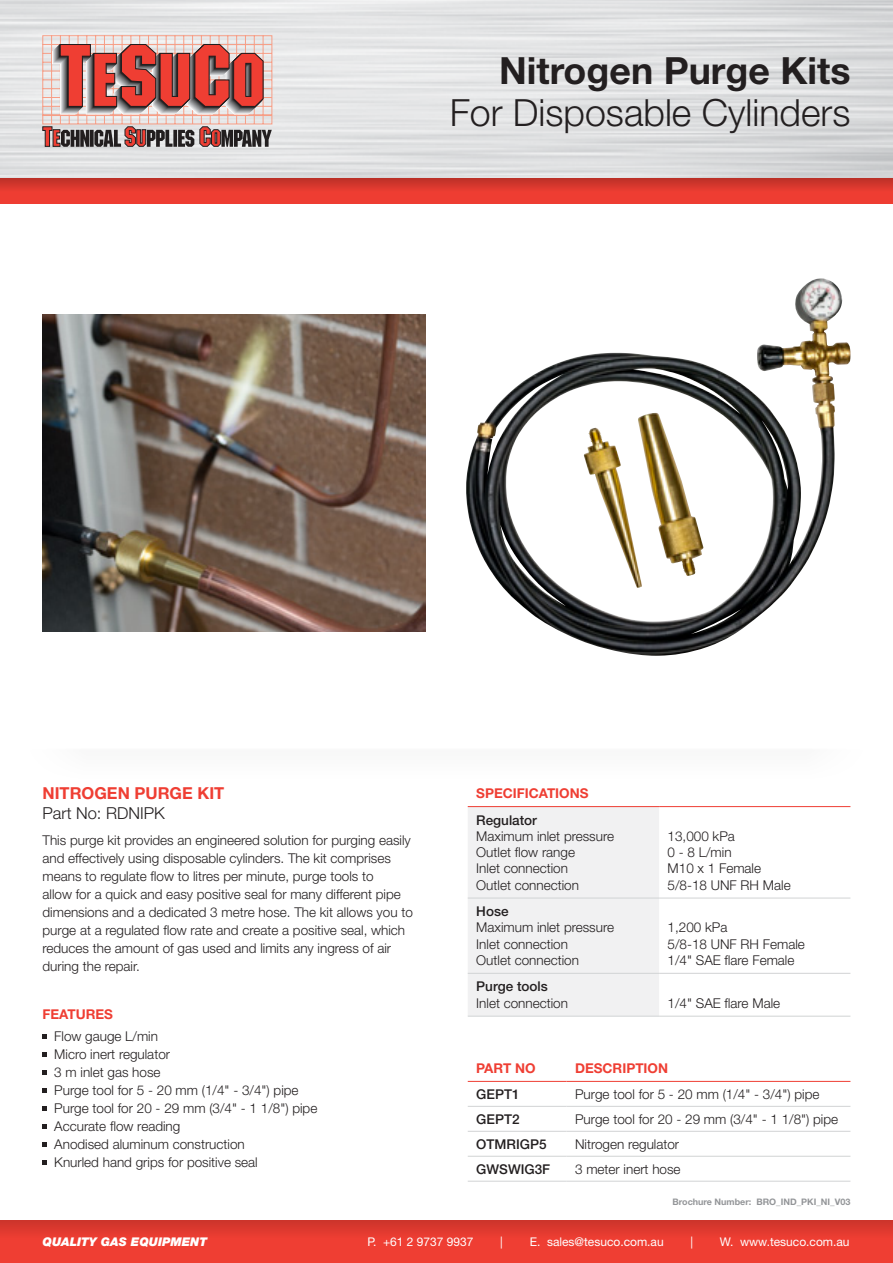
<style>
.page{position:relative;width:893px;height:1263px;background:#fff}
.page>*{position:absolute;margin:0;border:0;box-sizing:border-box;transform-origin:0 0}
.t1{font:300 37.5px "Helvetica Neue LT Std";color:#231f20}
.t2{font:700 37.5px "Helvetica Neue LT Std";color:#231f20}
.t3{font:700 16.5px/19.8px "Helvetica Neue LT Std";color:#ef3e33}
.t4{font:300 13.5px/18px "Helvetica Neue LT Std";color:#231f20}
.t5{font:500 13.5px "Helvetica Neue LT Std";color:#231f20}
.t6{font:700 13.5px "Helvetica Neue LT Std";color:#ef3e33}
.t7{font:12px "Helvetica Neue LT Std";color:#fff}
.t8{font:italic 900 12px "Helvetica Neue LT Std";color:#fff}
.t9{font:700 9px "Helvetica Neue LT Std";color:#939598}
.s1{font-weight:300;color:#231f20}
</style>
<div class="page">
<img style="left:0;top:0;width:893px;height:179px">
<svg style="left:0;top:179px;width:893px;height:25px;background:#e1392f"></svg>
<div style="left:0;top:1220px;width:893px;height:43px;background:#ef3e33"></div>
<div style="left:0;top:1220px;width:893px;height:22px;background:linear-gradient(to bottom,#cc342b,#f23f33)"></div>
<svg style="left:42px;top:35px;width:230px;height:112px;background:#be837e"></svg>
<img style="left:43px;top:314px;width:382px;height:318px">
<img style="left:466px;top:278px;width:369px;height:378px">
<div style="left:468px;top:807px;width:191px;height:209px;background:#f1f1f2"></div>
<hr style="left:468px;top:898px;width:191px;height:1px;background:#d1d3d4">
<hr style="left:659px;top:898px;width:191px;height:1px;background:#d1d3d4">
<hr style="left:468px;top:973px;width:191px;height:1px;background:#d1d3d4">
<hr style="left:659px;top:973px;width:191px;height:1px;background:#d1d3d4">
<hr style="left:468px;top:1016px;width:191px;height:1px;background:#d1d3d4">
<hr style="left:659px;top:1016px;width:191px;height:1px;background:#d1d3d4">
<hr style="left:468px;top:806px;width:191px;height:1px;background:#ef3e33">
<hr style="left:659px;top:806px;width:191px;height:1px;background:#ef3e33">
<svg style="left:43px;top:1035px;width:4px;height:4px"></svg>
<svg style="left:43px;top:1053px;width:4px;height:4px"></svg>
<svg style="left:43px;top:1071px;width:4px;height:4px"></svg>
<svg style="left:43px;top:1089px;width:4px;height:4px"></svg>
<svg style="left:43px;top:1107px;width:4px;height:4px"></svg>
<svg style="left:43px;top:1125px;width:4px;height:4px"></svg>
<svg style="left:43px;top:1143px;width:4px;height:4px"></svg>
<svg style="left:43px;top:1161px;width:4px;height:4px"></svg>
<hr style="left:468px;top:1106px;width:99px;height:1px;background:#d1d3d4">
<hr style="left:567px;top:1106px;width:283px;height:1px;background:#d1d3d4">
<hr style="left:468px;top:1131px;width:99px;height:1px;background:#d1d3d4">
<hr style="left:567px;top:1131px;width:283px;height:1px;background:#d1d3d4">
<hr style="left:468px;top:1156px;width:99px;height:1px;background:#d1d3d4">
<hr style="left:567px;top:1156px;width:283px;height:1px;background:#d1d3d4">
<hr style="left:468px;top:1181px;width:99px;height:1px;background:#d1d3d4">
<hr style="left:567px;top:1181px;width:283px;height:1px;background:#d1d3d4">
<hr style="left:468px;top:1081px;width:99px;height:1px;background:#ef3e33">
<hr style="left:567px;top:1081px;width:283px;height:1px;background:#ef3e33">
<p class="t2" style="left:499px;top:47px;width:353px">Nitrogen Purge Kits</p>
<p class="t1" style="left:450px;top:89px;width:402px">For Disposable Cylinders</p>
<p class="t3" style="left:43px;top:783px;width:183px">NITROGEN PURGE KIT<br><span class="s1">Part No: RDNIPK</span></p>
<p class="t4" style="left:43px;top:831px;width:372px">This purge kit provides an engineered solution for purging easily and effectively using disposable cylinders. The kit comprises means to regulate flow to litres per minute, purge tools to<br>allow for a quick and easy positive seal for many different pipe dimensions and a dedicated 3 metre hose. The kit allows you to purge at a regulated flow rate and create a positive seal, which reduces the amount of gas used and limits any ingress of air during the repair.</p>
<p class="t6" style="left:43px;top:1006px;width:72px">FEATURES</p>
<p class="t4" style="left:54px;top:1027px;width:105px">Flow gauge L/min</p>
<p class="t4" style="left:54px;top:1045px;width:117px">Micro inert regulator</p>
<p class="t4" style="left:54px;top:1063px;width:108px">3 m inlet gas hose</p>
<p class="t4" style="left:54px;top:1081px;width:246px">Purge tool for 5 - 20 mm (1/4" - 3/4") pipe</p>
<p class="t4" style="left:54px;top:1099px;width:265px">Purge tool for 20 - 29 mm (3/4" - 1 1/8") pipe</p>
<p class="t4" style="left:54px;top:1117px;width:128px">Accurate flow reading</p>
<p class="t4" style="left:54px;top:1135px;width:192px">Anodised aluminum construction</p>
<p class="t4" style="left:54px;top:1153px;width:205px">Knurled hand grips for positive seal</p>
<p class="t6" style="left:476px;top:785px;width:114px">SPECIFICATIONS</p>
<p class="t5" style="left:476px;top:812px;width:62px">Regulator</p>
<p class="t4" style="left:476px;top:827px;width:139px">Maximum inlet pressure</p>
<p class="t4" style="left:476px;top:843px;width:100px">Outlet flow range</p>
<p class="t4" style="left:476px;top:859px;width:93px">Inlet connection</p>
<p class="t4" style="left:476px;top:875px;width:104px">Outlet connection</p>
<p class="t5" style="left:476px;top:903px;width:34px">Hose</p>
<p class="t4" style="left:476px;top:918px;width:139px">Maximum inlet pressure</p>
<p class="t4" style="left:476px;top:934px;width:93px">Inlet connection</p>
<p class="t4" style="left:476px;top:951px;width:104px">Outlet connection</p>
<p class="t4" style="left:668px;top:827px;width:69px">13,000 kPa</p>
<p class="t4" style="left:668px;top:843px;width:66px">0 - 8 L/min</p>
<p class="t4" style="left:668px;top:859px;width:95px">M10 x 1 Female</p>
<p class="t4" style="left:668px;top:875px;width:125px">5/8-18 UNF RH Male</p>
<p class="t4" style="left:668px;top:918px;width:61px">1,200 kPa</p>
<p class="t4" style="left:668px;top:934px;width:139px">5/8-18 UNF RH Female</p>
<p class="t4" style="left:668px;top:951px;width:128px">1/4" SAE flare Female</p>
<p class="t5" style="left:476px;top:978px;width:73px">Purge tools</p>
<p class="t4" style="left:476px;top:993px;width:93px">Inlet connection</p>
<p class="t4" style="left:668px;top:993px;width:114px">1/4" SAE flare Male</p>
<p class="t6" style="left:476px;top:1060px;width:61px">PART NO</p>
<p class="t6" style="left:575px;top:1060px;width:94px">DESCRIPTION</p>
<p class="t5" style="left:476px;top:1086px;width:45px">GEPT1</p>
<p class="t4" style="left:575px;top:1084px;width:246px">Purge tool for 5 - 20 mm (1/4" - 3/4") pipe</p>
<p class="t5" style="left:476px;top:1111px;width:45px">GEPT2</p>
<p class="t4" style="left:575px;top:1109px;width:265px">Purge tool for 20 - 29 mm (3/4" - 1 1/8") pipe</p>
<p class="t5" style="left:476px;top:1136px;width:72px">OTMRIGP5</p>
<p class="t4" style="left:575px;top:1134px;width:106px">Nitrogen regulator</p>
<p class="t5" style="left:476px;top:1161px;width:75px">GWSWIG3F</p>
<p class="t4" style="left:575px;top:1159px;width:107px">3 meter inert hose</p>
<p class="t9" style="left:673px;top:1196px;width:179px">Brochure Number: BRO_IND_PKI_NI_V03</p>
<p class="t8" style="left:43px;top:1234px;width:166px">QUALITY GAS EQUIPMENT</p>
<p class="t7" style="left:367px;top:1234px;width:108px">P. +61 2 9737 9937</p>
<p class="t7" style="left:500px;top:1234px;width:4px">|</p>
<p class="t7" style="left:530px;top:1234px;width:136px">E. sales@tesuco.com.au</p>
<p class="t7" style="left:690px;top:1234px;width:4px">|</p>
<p class="t7" style="left:720px;top:1234px;width:131px">W. www.tesuco.com.au</p>
</div>
